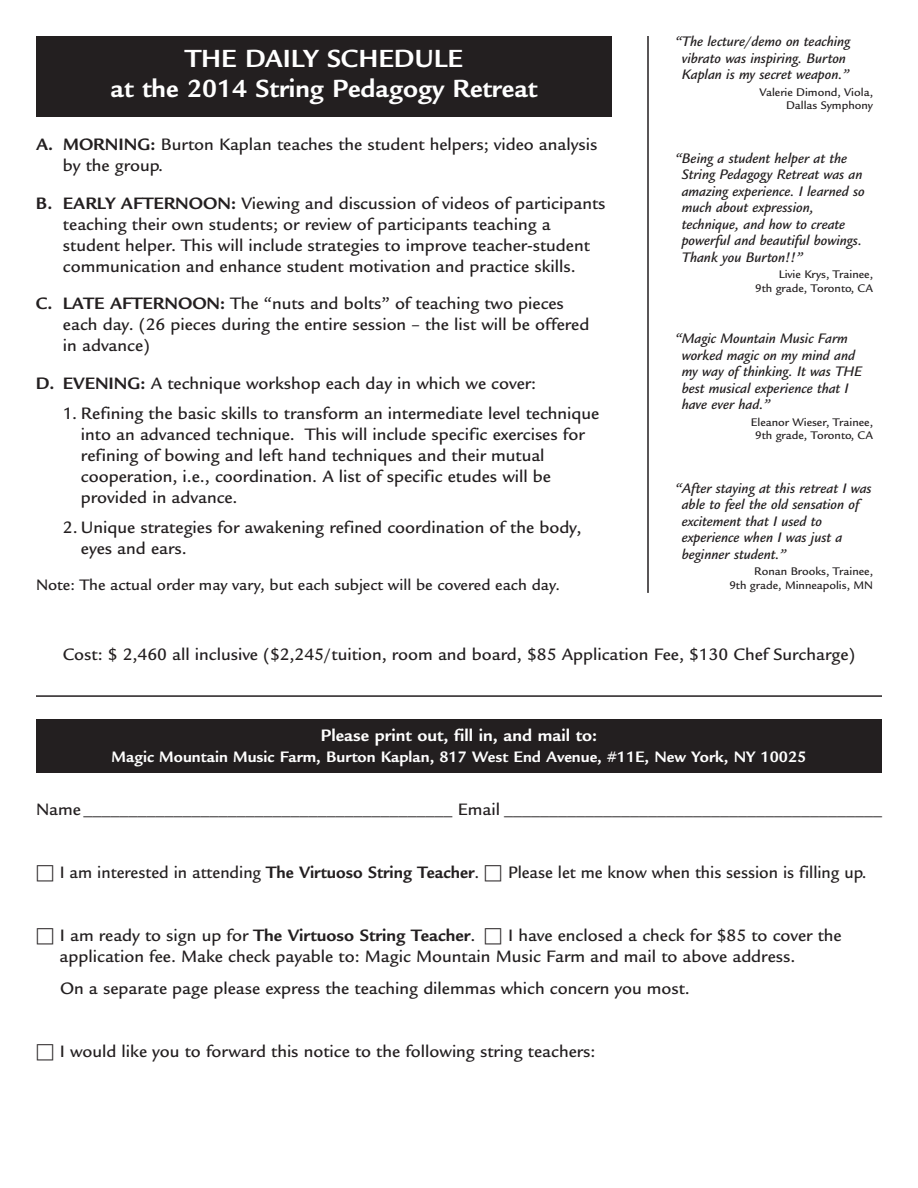
<style>
.page{position:relative;width:918px;height:1188px;background:#fff}
.page>*{position:absolute;margin:0;border:0;box-sizing:border-box;transform-origin:0 0}
.t1{font:700 27px/30px "Legacy Sans";color:#fff;text-align:center}
.t2{font:500 18px/21px "Legacy Sans";color:#231f20}
.t3{font:500 18px "Legacy Sans";color:#231f20;scale:.96 1}
.t4{font:700 18px "Legacy Sans";color:#fff}
.t5{font:700 16.5px "Legacy Sans";color:#fff}
.t6{font:500 16.5px "Legacy Sans";color:#231f20}
.t7{font:italic 500 15px/16.5px "Legacy Sans";color:#231f20}
.t8{font:500 12px/13.5px "Legacy Sans";color:#231f20;text-align:right}
.s1{font-weight:700}
.s2{font-family:"Universal Newswith Comm Pi";font-weight:400}
</style>
<div class="page">
<hr style="left:647px;top:36px;width:2px;height:557px;background:#231f20">
<div style="left:36px;top:36px;width:576px;height:80px;background:#231f20"></div>
<hr style="left:36px;top:695px;width:846px;height:2px;background:#231f20">
<div style="left:36px;top:720px;width:846px;height:53px;background:#231f20"></div>
<h1 class="t1" style="left:111px;top:46px;width:428px">THE DAILY SCHEDULE<br>at the 2014 String Pedagogy Retreat</h1>
<p class="t2" style="left:63px;top:136px;width:536px;text-indent:-27px"><span class="s1">A. MORNING:</span> Burton Kaplan teaches the student helpers; video analysis by the group.</p>
<p class="t2" style="left:63px;top:195px;width:544px;text-indent:-27px"><span class="s1">B. EARLY AFTERNOON:</span> Viewing and discussion of videos of participants teaching their own students; or review of participants teaching a student helper. This will include strategies to improve teacher-student communication and enhance student motivation and practice skills.</p>
<p class="t2" style="left:63px;top:295px;width:528px;text-indent:-27px"><span class="s1">C. LATE AFTERNOON:</span> The “nuts and bolts” of teaching two pieces each day. (26 pieces during the entire session – the list will be offered in advance)</p>
<p class="t2" style="left:36px;top:375px;width:502px"><span class="s1">D. EVENING:</span> A technique workshop each day in which we cover:</p>
<p class="t2" style="left:81px;top:405px;width:520px;text-indent:-18px">1. Refining the basic skills to transform an intermediate level technique into an advanced technique. This will include specific exercises for refining of bowing and left hand techniques and their mutual cooperation, i.e., coordination. A list of specific etudes will be provided in advance.</p>
<p class="t2" style="left:81px;top:519px;width:502px;text-indent:-18px">2. Unique strategies for awakening refined coordination of the body, eyes and ears.</p>
<p class="t6" style="left:36px;top:579px;width:526px">Note: The actual order may vary, but each subject will be covered each day.</p>
<p class="t7" style="left:675px;top:35px;width:177px;text-align:center">“The lecture/demo on teaching vibrato was inspiring. Burton<br>Kaplan is my secret weapon.”</p>
<p class="t8" style="left:759px;top:87px;width:115px">Valerie Dimond, Viola,<br>Dallas Symphony</p>
<p class="t7" style="left:682px;top:151px;width:185px;text-indent:-7px">“Being a student helper at the<br>String Pedagogy Retreat was an amazing experience. I learned so much about expression, technique, and how to create powerful and beautiful bowings.<br>Thank you Burton!!”</p>
<p class="t8" style="left:755px;top:269px;width:119px">Livie Krys, Trainee,<br>9th grade, Toronto, CA</p>
<p class="t7" style="left:682px;top:332px;width:182px;text-indent:-7px">“Magic Mountain Music Farm worked magic on my mind and my way of thinking. It was THE best musical experience that I have ever had.”</p>
<p class="t8" style="left:751px;top:417px;width:124px;text-align:center">Eleanor Wieser, Trainee,<br>9th grade, Toronto, CA</p>
<p class="t7" style="left:682px;top:481px;width:191px;text-indent:-7px">“After staying at this retreat I was able to feel the old sensation of excitement that I used to experience when I was just a beginner student.”</p>
<p class="t8" style="left:729px;top:566px;width:145px">Ronan Brooks, Trainee,<br>9th grade, Minneapolis, MN</p>
<p class="t2" style="left:63px;top:645px;width:794px">Cost: $ 2,460 all inclusive ($2,245/tuition, room and board, $85 Application Fee, $130 Chef Surcharge)</p>
<p class="t4" style="left:321px;top:729px;width:278px">Please print out, fill in, and mail to:</p>
<p class="t5" style="left:112px;top:751px;width:696px">Magic Mountain Music Farm, Burton Kaplan, 817 West End Avenue, #11E, New York, NY 10025</p>
<p class="t2" style="left:36px;top:801px;width:848px">Name _________________________________________ Email __________________________________________</p>
<p class="t3" style="left:36px;top:866px;width:867px"><span class="s2">□</span> I am interested in attending <span class="s1">The Virtuoso String Teacher</span>. <span class="s2">□</span> Please let me know when this session is filling up.</p>
<p class="t2" style="left:60px;top:927px;width:783px;text-indent:-24px"><span class="s2">□</span> I am ready to sign up for <span class="s1">The Virtuoso String Teacher</span>. <span class="s2">□</span> I have enclosed a check for $85 to cover the application fee. Make check payable to: Magic Mountain Music Farm and mail to above address.</p>
<p class="t2" style="left:60px;top:979px;width:631px">On a separate page please express the teaching dilemmas which concern you most.</p>
<p class="t2" style="left:36px;top:1042px;width:561px"><span class="s2">□</span> I would like you to forward this notice to the following string teachers:</p>
</div>
